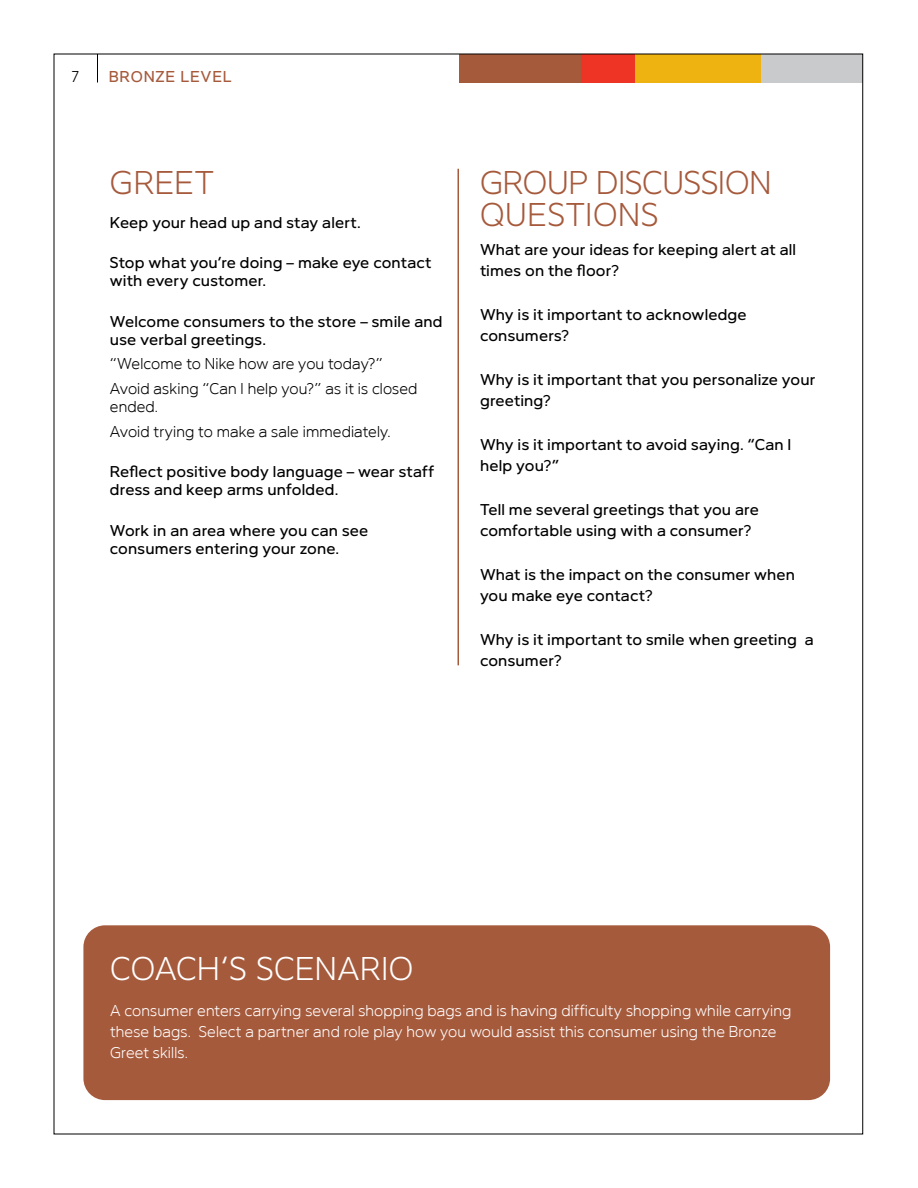
<style>
.page{position:relative;width:918px;height:1188px;background:#fff}
.page>*{position:absolute;margin:0;border:0;box-sizing:border-box;transform-origin:0 0}
.t1{font:300 31.5px/31.5px "Victory Neue";letter-spacing:.005em;color:#a65a3c}
.t2{font:300 31.5px "Victory Neue";letter-spacing:.005em;color:#fff}
.t3{font:15px/21px "Victory Neue";letter-spacing:.01em;color:#000}
.t4{font:300 15px/21px "Victory Neue";letter-spacing:.01em;color:#fff}
.t5{font:300 15px/24.8px "Victory Neue";letter-spacing:.01em;color:#000}
.t6{font:15px "Victory Neue";letter-spacing:.05em;color:#a65a3c}
</style>
<div class="page">
<div style="left:459px;top:54px;width:122px;height:28px;background:#a65a3c"></div>
<div style="left:581px;top:54px;width:56px;height:28px;background:#ee3424"></div>
<div style="left:635px;top:54px;width:129px;height:28px;background:#eeb211"></div>
<div style="left:761px;top:54px;width:102px;height:28px;background:#c9cacc"></div>
<svg style="left:97px;top:56px;width:1px;height:26px"></svg>
<hr style="left:458px;top:169px;width:1px;height:496px;background:#a65a3c">
<div style="left:83px;top:925px;width:747px;height:175px;background:#a65a3c;border-radius:22px"></div>
<p class="t6" style="left:109px;top:68px;width:23px">BRON</p>
<p class="t6" style="left:156px;top:68px;width:78px">ZE LEVEL</p>
<h1 class="t1" style="left:110px;top:168px;width:106px">GREET</h1>
<p class="t3" style="left:110px;top:212px;width:253px">Keep your head up and stay alert.</p>
<p class="t3" style="left:110px;top:254px;width:323px;line-height:18px">Stop what you’re doing – make eye contact with every customer.</p>
<p class="t3" style="left:110px;top:312px;width:334px;line-height:18px">Welcome consumers to the store – smile and use verbal greetings.</p>
<p class="t5" style="left:110px;top:352px;width:309px">“Welcome to Nike how are you today?”<br>Avoid asking “Can I help you?” as it is closed</p>
<p class="t5" style="left:110px;top:394px;width:282px">ended.<br>Avoid trying to make a sale immediately.</p>
<p class="t3" style="left:110px;top:463px;width:326px;line-height:18px">Reflect positive body language – wear staff dress and keep arms unfolded.</p>
<p class="t3" style="left:110px;top:521px;width:260px;line-height:18px">Work in an area where you can see consumers entering your zone.</p>
<h1 class="t1" style="left:480px;top:168px;width:293px">GROUP DISCUSSION<br>QUESTIONS</h1>
<p class="t3" style="left:480px;top:239px;width:318px">What are your ideas for keeping alert at all times on the floor?</p>
<p class="t3" style="left:480px;top:304px;width:268px">Why is it important to acknowledge consumers?</p>
<p class="t3" style="left:480px;top:369px;width:337px">Why is it important that you personalize your greeting?</p>
<p class="t3" style="left:480px;top:434px;width:313px">Why is it important to avoid saying. “Can I help you?”</p>
<p class="t3" style="left:480px;top:499px;width:280px">Tell me several greetings that you are comfortable using with a consumer?</p>
<p class="t3" style="left:480px;top:564px;width:317px">What is the impact on the consumer when you make eye contact?</p>
<p class="t3" style="left:480px;top:629px;width:335px">Why is it important to smile when greeting a consumer?</p>
<h1 class="t2" style="left:110px;top:951px;width:305px">COACH’S SCENARIO</h1>
<p class="t4" style="left:110px;top:1001px;width:683px">A consumer enters carrying several shopping bags and is having difficulty shopping while carrying these bags. Select a partner and role play how you would assist this consumer using the Bronze<br>Greet skills.</p>
</div>
